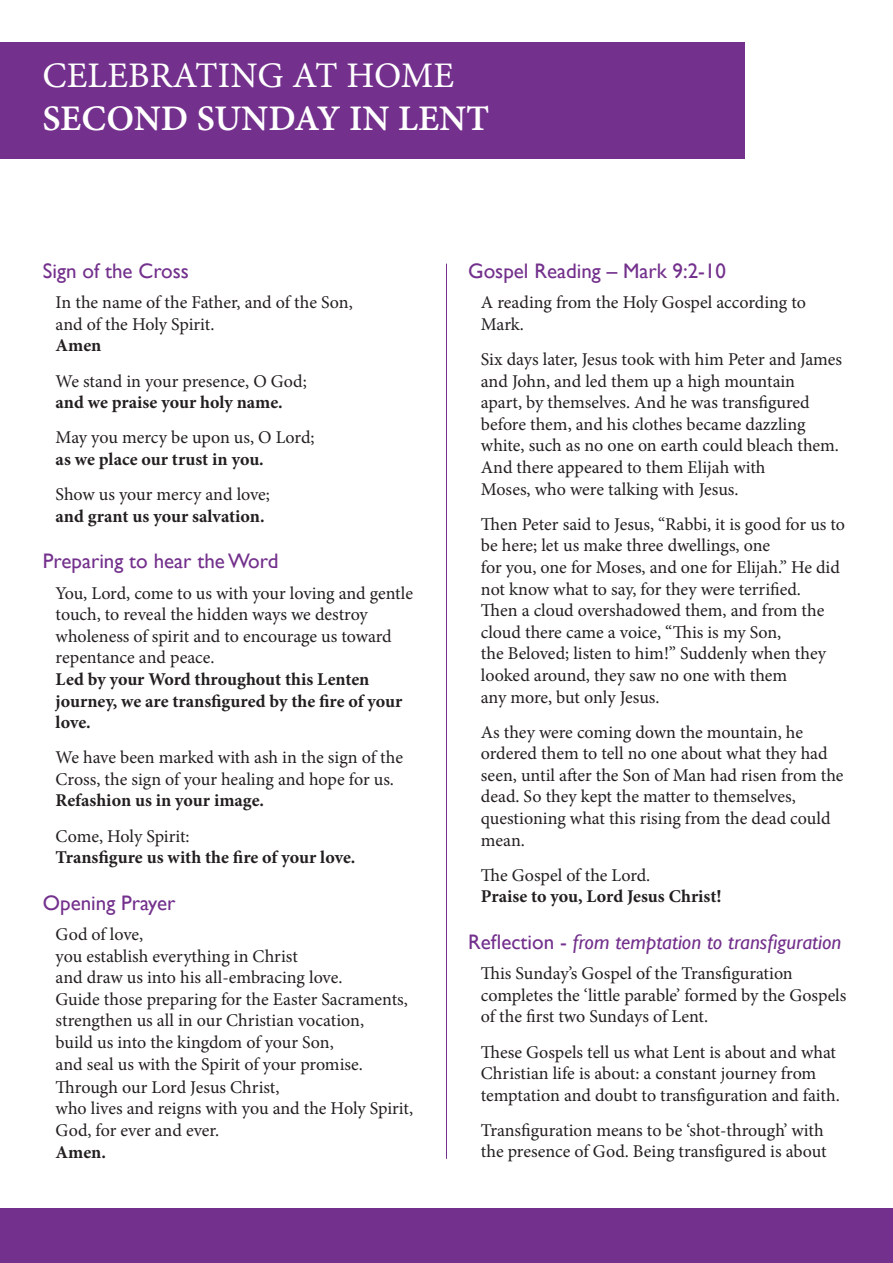
<style>
.page{position:relative;width:893px;height:1263px;background:#fff}
.page>*{position:absolute;margin:0;border:0;box-sizing:border-box;transform-origin:0 0}
.Reverse_Subhead{font:36px "Minion Pro Semibold Capt";color:#fff}
.Reverse_Heading{font:36px "Minion Pro Capt";color:#fff}
.Small_Heads{font:21px "Gill Sans";color:#73308c}
.Small_Heads-2{font:italic 21px "Gill Sans";color:#73308c}
.Indented_basic{font:18px/21.6px "Minion Pro";letter-spacing:-.005em;color:#231f20}
.Indented_basic-2{font:700 18px/21.6px "Minion Pro";color:#231f20}
.s1{font-style:normal}
</style>
<div class="page">
<hr style="left:446px;top:264px;width:1px;height:895px;background:#73308c">
<div style="left:0;top:1209px;width:893px;height:54px;background:#73308c"></div>
<div style="left:0;top:43px;width:744px;height:116px;background:#73308c"></div>
<p class="Reverse_Heading" style="left:43px;top:51px;width:413px">CELEBRATING AT HOME</p>
<p class="Reverse_Subhead" style="left:43px;top:93px;width:449px">SECOND SUNDAY IN LENT</p>
<p class="Small_Heads" style="left:43px;top:259px;width:148px">Sign of the Cross</p>
<p class="Indented_basic" style="left:56px;top:292px;width:299px">In the name of the Father, and of the Son, and of the Holy Spirit.</p>
<p class="Indented_basic-2" style="left:56px;top:335px;width:47px">Amen</p>
<p class="Indented_basic" style="left:56px;top:370px;width:253px">We stand in your presence, O God;</p>
<p class="Indented_basic-2" style="left:56px;top:391px;width:229px">and we praise your holy name.</p>
<p class="Indented_basic" style="left:56px;top:427px;width:260px">May you mercy be upon us, O Lord;</p>
<p class="Indented_basic-2" style="left:56px;top:448px;width:210px">as we place our trust in you.</p>
<p class="Indented_basic" style="left:56px;top:483px;width:216px">Show us your mercy and love;</p>
<p class="Indented_basic-2" style="left:56px;top:505px;width:210px">and grant us your salvation.</p>
<p class="Small_Heads" style="left:43px;top:549px;width:237px">Preparing to hear the Word</p>
<p class="Indented_basic" style="left:56px;top:582px;width:359px">You, Lord, come to us with your loving and gentle touch, to reveal the hidden ways we destroy wholeness of spirit and to encourage us toward repentance and peace.</p>
<p class="Indented_basic-2" style="left:56px;top:668px;width:348px">Led by your Word throughout this Lenten journey, we are transfigured by the fire of your love.</p>
<p class="Indented_basic" style="left:56px;top:747px;width:349px">We have been marked with ash in the sign of the<br>Cross, the sign of your healing and hope for us.</p>
<p class="Indented_basic-2" style="left:56px;top:790px;width:210px">Refashion us in your image.</p>
<p class="Indented_basic" style="left:56px;top:825px;width:136px">Come, Holy Spirit:</p>
<p class="Indented_basic-2" style="left:56px;top:846px;width:301px">Transfigure us with the fire of your love.</p>
<p class="Small_Heads" style="left:43px;top:891px;width:134px">Opening Prayer</p>
<p class="Indented_basic" style="left:56px;top:923px;width:89px">God of love,</p>
<p class="Indented_basic" style="left:56px;top:945px;width:244px">you establish everything in Christ</p>
<p class="Indented_basic" style="left:56px;top:967px;width:288px">and draw us into his all-embracing love.</p>
<p class="Indented_basic" style="left:56px;top:988px;width:354px">Guide those preparing for the Easter Sacraments,</p>
<p class="Indented_basic" style="left:56px;top:1010px;width:310px">strengthen us all in our Christian vocation,</p>
<p class="Indented_basic" style="left:56px;top:1031px;width:280px">build us into the kingdom of your Son,</p>
<p class="Indented_basic" style="left:56px;top:1053px;width:309px">and seal us with the Spirit of your promise.</p>
<p class="Indented_basic" style="left:56px;top:1076px;width:225px">Through our Lord Jesus Christ,</p>
<p class="Indented_basic" style="left:56px;top:1098px;width:359px">who lives and reigns with you and the Holy Spirit,</p>
<p class="Indented_basic" style="left:56px;top:1119px;width:165px">God, for ever and ever.</p>
<p class="Indented_basic-2" style="left:56px;top:1141px;width:52px">Amen.</p>
<p class="Small_Heads" style="left:468px;top:259px;width:259px">Gospel Reading – Mark 9:2-10</p>
<p class="Indented_basic" style="left:481px;top:292px;width:327px">A reading from the Holy Gospel according to<br>Mark.</p>
<p class="Indented_basic" style="left:481px;top:348px;width:363px">Six days later, Jesus took with him Peter and James and John, and led them up a high mountain</p>
<p class="Indented_basic" style="left:481px;top:392px;width:330px">apart, by themselves. And he was transfigured before them, and his clothes became dazzling</p>
<p class="Indented_basic" style="left:481px;top:435px;width:360px">white, such as no one on earth could bleach them.<br>And there appeared to them Elijah with</p>
<p class="Indented_basic" style="left:481px;top:478px;width:259px">Moses, who were talking with Jesus.</p>
<p class="Indented_basic" style="left:481px;top:513px;width:366px">Then Peter said to Jesus, “Rabbi, it is good for us to be here; let us make three dwellings, one</p>
<p class="Indented_basic" style="left:481px;top:556px;width:361px">for you, one for Moses, and one for Elijah.” He did not know what to say, for they were terrified.</p>
<p class="Indented_basic" style="left:481px;top:600px;width:345px">Then a cloud overshadowed them, and from the cloud there came a voice, “This is my Son,</p>
<p class="Indented_basic" style="left:481px;top:643px;width:347px">the Beloved; listen to him!” Suddenly when they looked around, they saw no one with them</p>
<p class="Indented_basic" style="left:481px;top:686px;width:180px">any more, but only Jesus.</p>
<p class="Indented_basic" style="left:481px;top:721px;width:348px">As they were coming down the mountain, he ordered them to tell no one about what they had</p>
<p class="Indented_basic" style="left:481px;top:764px;width:364px">seen, until after the Son of Man had risen from the dead. So they kept the matter to themselves,</p>
<p class="Indented_basic" style="left:481px;top:807px;width:351px">questioning what this rising from the dead could mean.</p>
<p class="Indented_basic" style="left:481px;top:864px;width:171px">The Gospel of the Lord.</p>
<p class="Indented_basic-2" style="left:481px;top:885px;width:242px">Praise to you, Lord Jesus Christ!</p>
<p class="Small_Heads-2" style="left:468px;top:930px;width:375px"><span class="s1">Reflection -</span> from temptation to transfiguration</p>
<p class="Indented_basic" style="left:481px;top:963px;width:367px">This Sunday’s Gospel of the Transfiguration completes the ‘little parable’ formed by the Gospels of the first two Sundays of Lent.</p>
<p class="Indented_basic" style="left:481px;top:1041px;width:360px">These Gospels tell us what Lent is about and what<br>Christian life is about: a constant journey from temptation and doubt to transfiguration and faith.</p>
<p class="Indented_basic" style="left:481px;top:1119px;width:347px">Transfiguration means to be ‘shot-through’ with the presence of God. Being transfigured is about</p>
</div>
